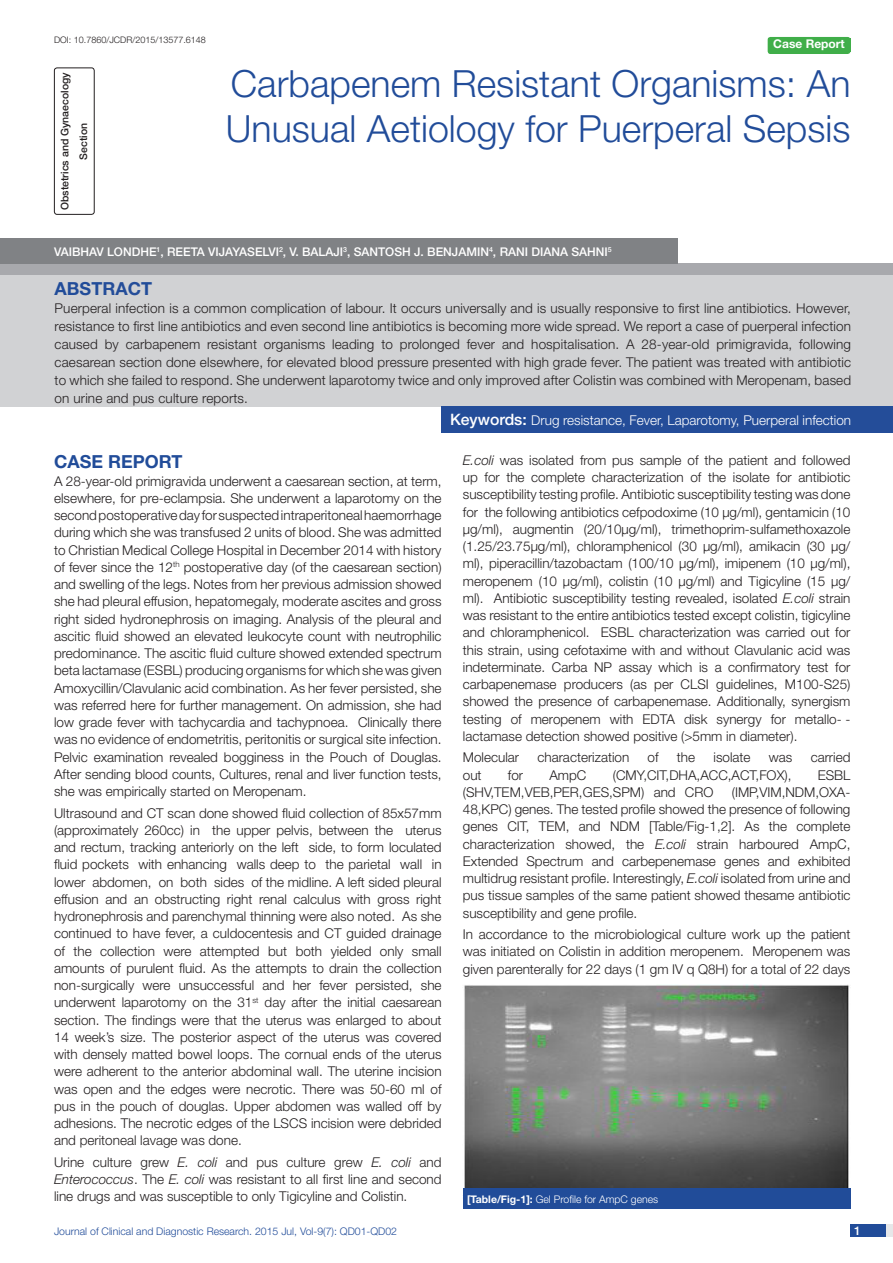
<style>
.page{position:relative;width:893px;height:1263px;background:#fff}
.page>*{position:absolute;margin:0;border:0;box-sizing:border-box;transform-origin:0 0}
.t1{font:300 37.5px/45px "Helvetica Neue";color:#214c99}
.Heading{font:700 18px "Helvetica Neue";color:#214c99}
.Abstract_head{font:700 18px "Helvetica Neue";color:#214c99}
.Body_text{font:300 13.5px/17.2px "Helvetica Neue";color:#231f20;text-align:justify}
.Abstract_Text{font:300 13.5px/18px "Helvetica Neue";letter-spacing:.01em;color:#231f20;text-align:justify}
.t2{font:300 13.5px "Helvetica Neue";color:#fff}
.Author{font:500 12px "Helvetica Neue";color:#fff}
.t3{font:700 12px "Helvetica Neue";color:#fff}
.t4{font:300 10.5px "Helvetica Neue";color:#214c99}
.Table_text{font:300 10.5px "Helvetica Neue";color:#fff}
.t5{font:500 10.5px/18.8px "Helvetica Neue";color:#231f20;text-align:center}
.DOI{font:300 9px "Helvetica Neue";color:#231f20}
.s1{color:#244d99}
.s2{font-weight:500;font-size:15.75px}
.s3{font-style:italic}
.s4{font-weight:700}
</style>
<div class="page">
<div style="left:850px;top:1224px;width:43px;height:13px;background:#e6e7e9"></div>
<div style="left:850px;top:1224px;width:35px;height:13px;background:#214c99"></div>
<div style="left:768px;top:37px;width:82px;height:17px;background:#40ae49;border-radius:3px"></div>
<div style="left:767px;top:39px;width:83px;height:13px;background:#40ae49"></div>
<div style="left:0;top:263px;width:893px;height:12px;background:#a8a9ad"></div>
<div style="left:0;top:275px;width:893px;height:131px;background:#d1d2d4"></div>
<div style="left:442px;top:407px;width:451px;height:26px;background:#244d99"></div>
<div style="left:0;top:238px;width:678px;height:26px;background:#808285"></div>
<div style="left:54px;top:68px;width:41px;height:147px;border:1px solid #231f20;border-radius:3px"></div>
<img style="left:464px;top:984px;width:386px;height:204px">
<div style="left:463px;top:1188px;width:387px;height:21px;background:#214c99"></div>
<p class="DOI" style="left:54px;top:35px;width:153px">DOI: 10.7860/JCDR/2015/13577.6148</p>
<p class="t3" style="left:773px;top:37px;width:73px">Case Report</p>
<p class="t5" style="left:55px;top:210px;width:139px;rotate:-90deg">OBSTETRICS AND GYNAECOLOGY<br>SECTION</p>
<p class="t1" style="left:226px;top:60px;width:626px">Carbapenem Resistant Organisms: An<br>Unusual Aetiology for Puerperal Sepsis</p>
<p class="Author" style="left:54px;top:244px;width:559px">VAIBHAV LONDHE<sup>1</sup>, REETA VIJAYASELVI<sup>2</sup>, V. BALAJI<sup>3</sup>, SANTOSH J. BENJAMIN<sup>4</sup>, RANI DIANA SAHNI<sup>5</sup></p>
<p class="Abstract_head" style="left:55px;top:277px;width:98px">ABST<span class="s1">RAC</span>T</p>
<p class="Abstract_Text" style="left:55px;top:298px;width:798px">Puerperal infection is a common complication of labour. It occurs universally and is usually responsive to first line antibiotics. However, resistance to first line antibiotics and even second line antibiotics is becoming more wide spread. We report a case of puerperal infection caused by carbapenem resistant organisms leading to prolonged fever and hospitalisation. A 28-year-old primigravida, following caesarean section done elsewhere, for elevated blood pressure presented with high grade fever. The patient was treated with antibiotic to which she failed to respond. She underwent laparotomy twice and only improved after Colistin was combined with Meropenam, based on urine and pus culture reports.</p>
<p class="t2" style="left:450px;top:412px;width:403px"><span class="s2">KEYWORDS:</span> Drug resistance, Fever, Laparotomy, Puerperal infection</p>
<p class="Heading" style="left:54px;top:451px;width:130px">case report</p>
<p class="Body_text" style="left:54px;top:472px;width:389px">A 28-year-old primigravida underwent a caesarean section, at term, elsewhere, for pre-eclampsia. She underwent a laparotomy on the second postoperative day for suspected intraperitoneal haemorrhage during which she was transfused 2 units of blood. She was admitted to Christian Medical College Hospital in December 2014 with history of fever since the 12<sup>th</sup> postoperative day (of the caesarean section) and swelling of the legs. Notes from her previous admission showed she had pleural effusion, hepatomegaly, moderate ascites and gross right sided hydronephrosis on imaging. Analysis of the pleural and ascitic fluid showed an elevated leukocyte count with neutrophilic predominance. The ascitic fluid culture showed extended spectrum beta lactamase (ESBL) producing organisms for which she was given Amoxycillin/Clavulanic acid combination. As her fever persisted, she was referred here for further management. On admission, she had low grade fever with tachycardia and tachypnoea. Clinically there was no evidence of endometritis, peritonitis or surgical site infection.<br>Pelvic examination revealed bogginess in the Pouch of Douglas.<br>After sending blood counts, Cultures, renal and liver function tests, she was empirically started on Meropenam.</p>
<p class="Body_text" style="left:54px;top:804px;width:389px">Ultrasound and CT scan done showed fluid collection of 85x57mm (approximately 260cc) in the upper pelvis, between the uterus and rectum, tracking anteriorly on the left side, to form loculated fluid pockets with enhancing walls deep to the parietal wall in lower abdomen, on both sides of the midline. A left sided pleural effusion and an obstructing right renal calculus with gross right hydronephrosis and parenchymal thinning were also noted. As she continued to have fever, a culdocentesis and CT guided drainage of the collection were attempted but both yielded only small amounts of purulent fluid. As the attempts to drain the collection non-surgically were unsuccessful and her fever persisted, she underwent laparotomy on the 31<sup>st</sup> day after the initial caesarean section. The findings were that the uterus was enlarged to about 14 week’s size. The posterior aspect of the uterus was covered with densely matted bowel loops. The cornual ends of the uterus were adherent to the anterior abdominal wall. The uterine incision was open and the edges were necrotic. There was 50-60 ml of pus in the pouch of douglas. Upper abdomen was walled off by adhesions. The necrotic edges of the LSCS incision were debrided and peritoneal lavage was done.</p>
<p class="Body_text" style="left:54px;top:1153px;width:389px">Urine culture grew <span class="s3">E. coli</span> and pus culture grew <span class="s3">E. coli</span> and <span class="s3">Enterococcus</span>. The <span class="s3">E. coli</span> was resistant to all first line and second line drugs and was susceptible to only Tigicyline and Colistin.</p>
<p class="Body_text" style="left:463px;top:451px;width:389px"><span class="s3">E.coli</span> was isolated from pus sample of the patient and followed up for the complete characterization of the isolate for antibiotic susceptibility testing profile. Antibiotic susceptibility testing was done for the following antibiotics cefpodoxime (10 μg/ml), gentamicin (10 μg/ml), augmentin (20/10μg/ml), trimethoprim-sulfamethoxazole (1.25/23.75μg/ml), chloramphenicol (30 μg/ml), amikacin (30 μg/ ml), piperacillin/tazobactam (100/10 μg/ml), imipenem (10 μg/ml), meropenem (10 μg/ml), colistin (10 μg/ml) and Tigicyline (15 μg/ ml). Antibiotic susceptibility testing revealed, isolated <span class="s3">E.coli</span> strain was resistant to the entire antibiotics tested except colistin, tigicyline and chloramphenicol. ESBL characterization was carried out for this strain, using cefotaxime with and without Clavulanic acid was indeterminate. Carba NP assay which is a confirmatory test for carbapenemase producers (as per CLSI guidelines, M100-S25) showed the presence of carbapenemase. Additionally, synergism testing of meropenem with EDTA disk synergy for metallo-β&shy;lactamase detection showed positive (&gt;5mm in diameter).</p>
<p class="Body_text" style="left:463px;top:749px;width:58px">Molecular</p>
<p class="Body_text" style="left:537px;top:749px;width:93px">characterization</p>
<p class="Body_text" style="left:648px;top:749px;width:13px">of</p>
<p class="Body_text" style="left:677px;top:749px;width:20px">the</p>
<p class="Body_text" style="left:713px;top:749px;width:39px">isolate</p>
<p class="Body_text" style="left:769px;top:749px;width:25px">was</p>
<p class="Body_text" style="left:811px;top:749px;width:41px">carried</p>
<p class="Body_text" style="left:463px;top:766px;width:20px">out</p>
<p class="Body_text" style="left:508px;top:766px;width:17px">for</p>
<p class="Body_text" style="left:549px;top:766px;width:39px">AmpC</p>
<p class="Body_text" style="left:613px;top:766px;width:180px">(CMY,CIT,DHA,ACC,ACT,FOX),</p>
<p class="Body_text" style="left:818px;top:766px;width:34px">ESBL</p>
<p class="Body_text" style="left:463px;top:783px;width:252px">(SHV,TEM,VEB,PER,GES,SPM) and CRO</p>
<p class="Body_text" style="left:463px;top:783px;width:389px;text-indent:269px">(IMP,VIM,NDM,OXA-48,KPC) genes. The tested profile showed the presence of following genes CIT, TEM, and NDM [Table/Fig-1,2]. As the complete characterization showed, the <span class="s3">E.coli</span> strain harboured AmpC, Extended Spectrum and carbepenemase genes and exhibited multidrug resistant profile. Interestingly, <span class="s3">E.coli</span> isolated from urine and pus tissue samples of the same patient showed thesame antibiotic susceptibility and gene profile.</p>
<p class="Body_text" style="left:463px;top:925px;width:389px">In accordance to the microbiological culture work up the patient was initiated on Colistin in addition meropenem. Meropenem was given parenterally for 22 days (1 gm IV q Q8H) for a total of 22 days</p>
<p class="Table_text" style="left:467px;top:1192px;width:193px"><span class="s4">[Table/Fig-1]:</span> Gel Profile for AmpC genes</p>
<p class="t4" style="left:54px;top:1225px;width:345px">Journal of Clinical and Diagnostic Research. 2015 Jul, Vol-9(7): QD01-QD02</p>
<p class="Author" style="left:854px;top:1223px;width:8px">1</p>
</div>
